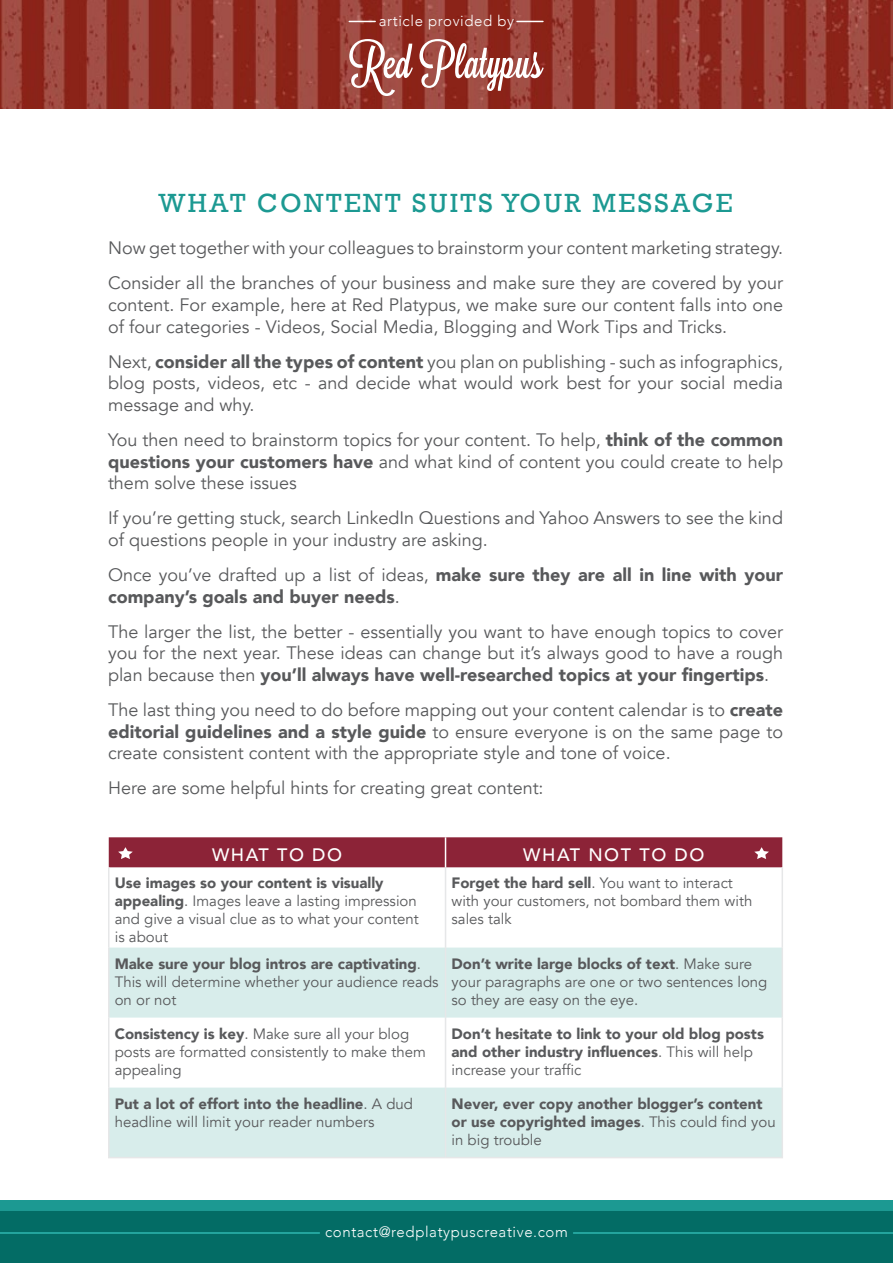
<style>
.page{position:relative;width:893px;height:1263px;background:#fff}
.page>*{position:absolute;margin:0;border:0;box-sizing:border-box;transform-origin:0 0}
.t1{font:27px "Rockwell";letter-spacing:.09em;color:#1c9992}
.t2{font:18px/21.6px "Avenir";color:#58595b;text-align:justify}
.t3{font:900 18px/21.6px "Avenir";color:#58595b}
.t4{font:500 18px "Avenir";letter-spacing:.09em;color:#fff}
.t5{font:15px/18px "Avenir";color:#58595b}
.t6{font:900 15px/18px "Avenir";color:#58595b}
.t7{font:300 15px "Avenir";letter-spacing:.04em;color:#fff}
.s1{font-weight:900}
.s2{font-weight:400}
</style>
<div class="page">
<img style="left:0;top:0;width:893px;height:108px">
<svg style="left:349px;top:39px;width:64px;height:57px"></svg>
<svg style="left:419px;top:39px;width:125px;height:52px"></svg>
<div style="left:0;top:1209px;width:893px;height:54px;background:#036c65"></div>
<div style="left:0;top:1200px;width:893px;height:11px;background:#1c9992"></div>
<svg style="left:349px;top:21px;width:26px;height:1px"></svg>
<svg style="left:517px;top:21px;width:26px;height:1px"></svg>
<hr style="left:0;top:1232px;width:319px;height:2px;background:#2eb8b1">
<hr style="left:574px;top:1232px;width:319px;height:2px;background:#2eb8b1">
<svg style="left:110px;top:947px;width:672px;height:210px;fill:#d8edeb"></svg>
<hr style="left:108px;top:867px;width:2px;height:80px;background:#e6e7e8">
<hr style="left:445px;top:867px;width:1px;height:80px;background:#e6e7e8">
<hr style="left:782px;top:867px;width:1px;height:80px;background:#e6e7e8">
<hr style="left:108px;top:947px;width:2px;height:70px;background:#e6e7e8">
<hr style="left:445px;top:947px;width:1px;height:70px;background:#e6e7e8">
<hr style="left:782px;top:947px;width:1px;height:70px;background:#e6e7e8">
<hr style="left:108px;top:1017px;width:2px;height:70px;background:#e6e7e8">
<hr style="left:445px;top:1017px;width:1px;height:70px;background:#e6e7e8">
<hr style="left:782px;top:1017px;width:1px;height:70px;background:#e6e7e8">
<hr style="left:108px;top:1087px;width:2px;height:70px;background:#e6e7e8">
<hr style="left:445px;top:1087px;width:1px;height:70px;background:#e6e7e8">
<hr style="left:782px;top:1087px;width:1px;height:70px;background:#e6e7e8">
<hr style="left:108px;top:1157px;width:338px;height:1px;background:#e6e7e8">
<hr style="left:446px;top:1157px;width:337px;height:1px;background:#e6e7e8">
<div style="left:109px;top:837px;width:673px;height:30px;background:#8c2337"></div>
<p class="t7" style="left:379px;top:11px;width:137px">article provided by</p>
<h1 class="t1" style="left:158px;top:188px;width:576px">WHAT CONTENT SUITS YOUR MESSAGE</h1>
<p class="t2" style="left:108px;top:231px;width:677px;line-height:35.1px">Now get together with your colleagues to brainstorm your content marketing strategy.<br>Consider all the branches of your business and make sure they are covered by your</p>
<p class="t2" style="left:108px;top:294px;width:677px">content. For example, here at Red Platypus, we make sure our content falls into one of four categories - Videos, Social Media, Blogging and Work Tips and Tricks.</p>
<p class="t2" style="left:108px;top:351px;width:677px">Next, <span class="s1">consider all the types of content</span> you plan on publishing - such as infographics, blog posts, videos, etc - and decide what would work best for your social media message and why.</p>
<p class="t2" style="left:108px;top:429px;width:677px">You then need to brainstorm topics for your content. To help, <span class="s1">think of the common questions your customers have</span> and what kind of content you could create to help them solve these issues</p>
<p class="t2" style="left:108px;top:508px;width:676px">If you’re getting stuck, search LinkedIn Questions and Yahoo Answers to see the kind of questions people in your industry are asking.</p>
<p class="t3" style="left:108px;top:563px;width:676px"><span class="s2">Once you’ve drafted up a list of ideas,</span> make sure they are all in line with your company’s goals and buyer needs<span class="s2">.</span></p>
<p class="t2" style="left:108px;top:621px;width:677px">The larger the list, the better - essentially you want to have enough topics to cover you for the next year. These ideas can change but it’s always good to have a rough plan because then <span class="s1">you’ll always have well-researched topics at your fingertips</span>.</p>
<p class="t2" style="left:108px;top:699px;width:676px">The last thing you need to do before mapping out your content calendar is to <span class="s1">create editorial guidelines and a style guide</span> to ensure everyone is on the same page to create consistent content with the appropriate style and tone of voice.</p>
<p class="t2" style="left:108px;top:778px;width:437px">Here are some helpful hints for creating great content:</p>
<p class="t4" style="left:212px;top:839px;width:132px">WHAT TO DO</p>
<p class="t4" style="left:523px;top:839px;width:80px">WHAT NOT</p>
<p class="t4" style="left:639px;top:839px;width:67px">TO DO</p>
<p class="t5" style="left:115px;top:874px;width:305px"><span class="s1">Use images so your content is visually appealing</span>. Images leave a lasting impression and give a visual clue as to what your content is about</p>
<p class="t5" style="left:452px;top:874px;width:302px"><span class="s1">Forget the hard sell</span>. You want to interact with your customers, not bombard them with sales talk</p>
<p class="t5" style="left:115px;top:955px;width:325px"><span class="s1">Make sure your blog intros are captivating</span>.<br>This will determine whether your audience reads on or not</p>
<p class="t5" style="left:452px;top:955px;width:317px"><span class="s1">Don’t write large blocks of text</span>. Make sure your paragraphs are one or two sentences long so they are easy on the eye.</p>
<p class="t5" style="left:115px;top:1025px;width:313px"><span class="s1">Consistency is key</span>. Make sure all your blog posts are formatted consistently to make them appealing</p>
<p class="t6" style="left:452px;top:1024px;width:314px">Don’t hesitate to link to your old blog posts and other industry influences<span class="s2">. This will help increase your traffic</span></p>
<p class="t5" style="left:115px;top:1095px;width:300px"><span class="s1">Put a lot of effort into the headline</span>. A dud headline will limit your reader numbers</p>
<p class="t6" style="left:452px;top:1094px;width:326px">Never, ever copy another blogger’s content or use copyrighted images<span class="s2">. This could find you in big trouble</span></p>
<p class="t7" style="left:325px;top:1223px;width:244px">contact@redplatypuscreative.com</p>
</div>
